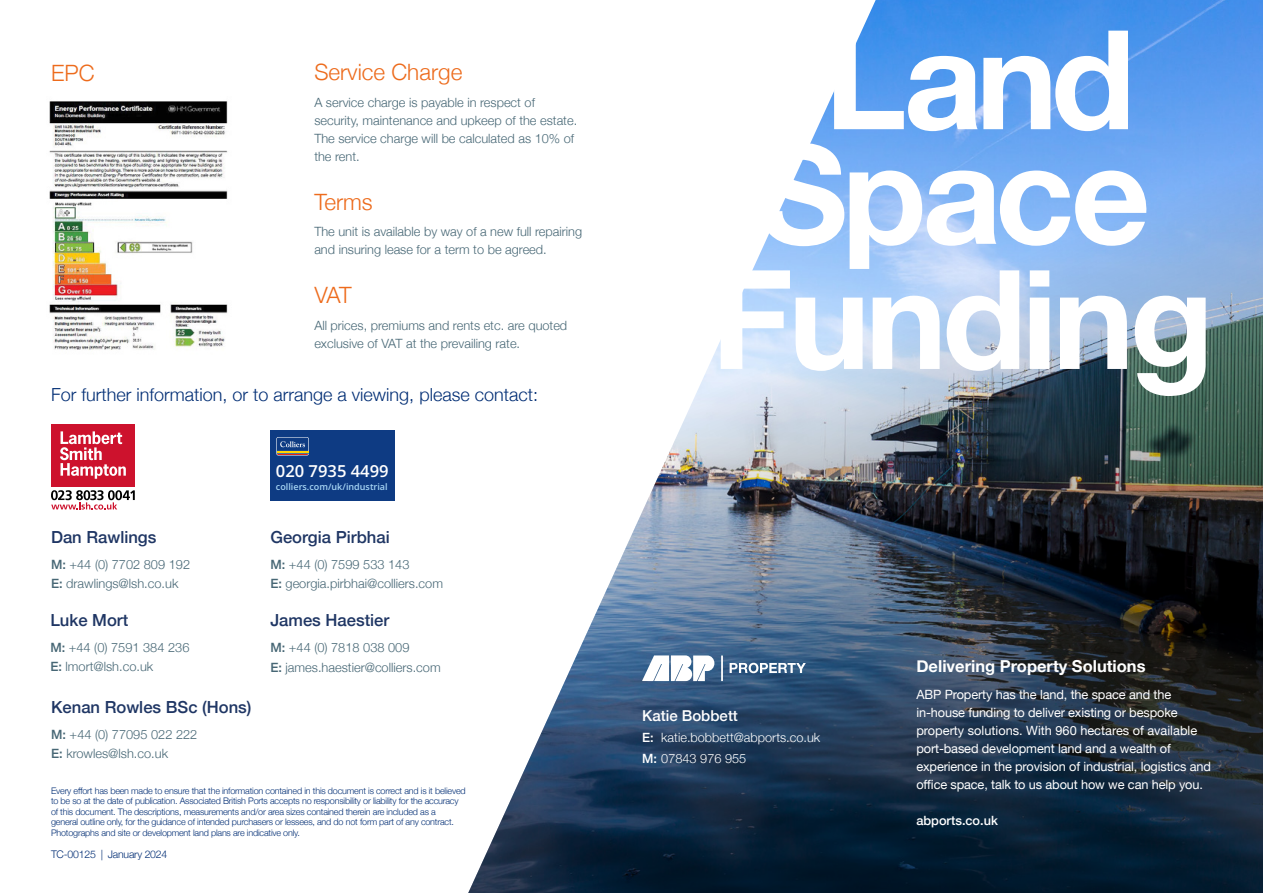
<style>
.page{position:relative;width:1263px;height:893px;background:#fff}
.page>*{position:absolute;margin:0;border:0;box-sizing:border-box;transform-origin:0 0}
.t1{font:300 22.5px "Helvetica Neue";color:#ed6b1c}
.t2{font:300 18px "Helvetica Neue";color:#002d74}
.t3{font:500 16.65px "Helvetica Neue";color:#1f3664}
.t4{font:600 16.65px "Open Sans";color:#fff}
.t5{font:700 16.5px "Helvetica Neue";color:#fff}
.t6{font:500 15px "Helvetica Neue";color:#fff}
.t7{font:300 12.75px/18px "Helvetica Neue";color:#476775}
.t8{font:12.75px/18px "Helvetica Neue";letter-spacing:-.01em;color:#fff}
.t9{font:300 12.75px/21px "Helvetica Neue";color:#fff}
.t10{font:500 12.75px "Helvetica Neue";color:#fff}
.t11{font:300 10.5px "Helvetica Neue";letter-spacing:-.02em;color:#002d74}
.t12{font:300 9px/10.5px "Helvetica Neue";letter-spacing:-.02em;color:#002d74}
.t13{font:600 9px "Open Sans";color:#a7d6f5}
.s1{font-weight:500}
</style>
<div class="page">
<img style="left:468px;top:0;width:795px;height:893px">
<svg style="left:721px;top:270px;width:484px;height:126px"></svg>
<svg style="left:761px;top:143px;width:387px;height:126px"></svg>
<svg style="left:834px;top:31px;width:294px;height:100px"></svg>
<svg style="left:642px;top:655px;width:72px;height:26px"></svg>
<hr style="left:721px;top:655px;width:2px;height:26px;background:#fff">
<svg style="left:730px;top:663px;width:76px;height:10px"></svg>
<svg style="left:51px;top:486px;width:84px;height:1px"></svg>
<svg style="left:51px;top:490px;width:84px;height:20px"></svg>
<div style="left:51px;top:424px;width:84px;height:62px;background:#cd122d"></div>
<svg style="left:60px;top:431px;width:66px;height:48px"></svg>
<img style="left:49px;top:101px;width:179px;height:249px">
<div style="left:270px;top:431px;width:125px;height:70px;background:#0e3b83"></div>
<svg style="left:276px;top:437px;width:33px;height:18px"></svg>
<svg style="left:277px;top:438px;width:31px;height:17px"></svg>
<h1 class="t1" style="left:51px;top:55px;width:45px">EPC</h1>
<h1 class="t1" style="left:314px;top:54px;width:150px">Service Charge</h1>
<p class="t7" style="left:314px;top:92px;width:264px">A service charge is payable in respect of security, maintenance and upkeep of the estate.<br>The service charge will be calculated as 10% of the rent.</p>
<h1 class="t1" style="left:314px;top:183px;width:60px">Terms</h1>
<p class="t7" style="left:314px;top:222px;width:269px">The unit is available by way of a new full repairing and insuring lease for a term to be agreed.</p>
<h1 class="t1" style="left:314px;top:277px;width:39px">VAT</h1>
<p class="t7" style="left:314px;top:315px;width:254px">All prices, premiums and rents etc. are quoted exclusive of VAT at the prevailing rate.</p>
<h2 class="t2" style="left:51px;top:380px;width:488px">For further information, or to arrange a viewing, please contact:</h2>
<h3 class="t3" style="left:51px;top:523px;width:107px">Dan Rawlings</h3>
<p class="t7" style="left:51px;top:554px;width:141px;line-height:19.2px"><span class="s1">M:</span> +44 (0) 7702 809 192<br><span class="s1">E:</span> drawlings@lsh.co.uk</p>
<h3 class="t3" style="left:50px;top:606px;width:79px">Luke Mort</h3>
<p class="t7" style="left:50px;top:637px;width:141px;line-height:19.2px"><span class="s1">M:</span> +44 (0) 7591 384 236<br><span class="s1">E:</span> lmort@lsh.co.uk</p>
<h3 class="t3" style="left:51px;top:693px;width:202px">Kenan Rowles BSc (Hons)</h3>
<p class="t7" style="left:51px;top:724px;width:148px;line-height:19.2px"><span class="s1">M:</span> +44 (0) 77095 022 222<br><span class="s1">E:</span> krowles@lsh.co.uk</p>
<h3 class="t4" style="left:276px;top:459px;width:114px">020 7935 4499</h3>
<p class="t13" style="left:276px;top:481px;width:113px">colliers.com/uk/industrial</p>
<h3 class="t3" style="left:270px;top:523px;width:121px">Georgia Pirbhai</h3>
<p class="t7" style="left:270px;top:554px;width:174px;line-height:19.2px"><span class="s1">M:</span> +44 (0) 7599 533 143<br><span class="s1">E:</span> georgia.pirbhai@colliers.com</p>
<h3 class="t3" style="left:270px;top:607px;width:120px">James Haestier</h3>
<p class="t7" style="left:270px;top:637px;width:172px;line-height:19.2px"><span class="s1">M:</span> +44 (0) 7818 038 009<br><span class="s1">E:</span> james.haestier@colliers.com</p>
<p class="t12" style="left:51px;top:785px;width:416px">Every effort has been made to ensure that the information contained in this document is correct and is it believed to be so at the date of publication. Associated British Ports accepts no responsibility or liability for the accuracy of this document. The descriptions, measurements and/or area sizes contained therein are included as a<br>general outline only, for the guidance of intended purchasers or lessees, and do not form part of any contract.<br>Photographs and site or development land plans are indicative only.</p>
<p class="t11" style="left:51px;top:846px;width:118px">TC-00125 | January 2024</p>
<p class="t6" style="left:642px;top:704px;width:97px">Katie Bobbett</p>
<p class="t9" style="left:642px;top:726px;width:180px"><span class="s1">E:</span> katie.bobbett@abports.co.uk<br><span class="s1">M:</span> 07843 976 955</p>
<p class="t5" style="left:916px;top:653px;width:231px">Delivering Property Solutions</p>
<p class="t8" style="left:916px;top:686px;width:296px">ABP Property has the land, the space and the in-house funding to deliver existing or bespoke property solutions. With 960 hectares of available port-based development land and a wealth of experience in the provision of industrial, logistics and office space, talk to us about how we can help you.</p>
<p class="t10" style="left:916px;top:810px;width:83px">abports.co.uk</p>
</div>
